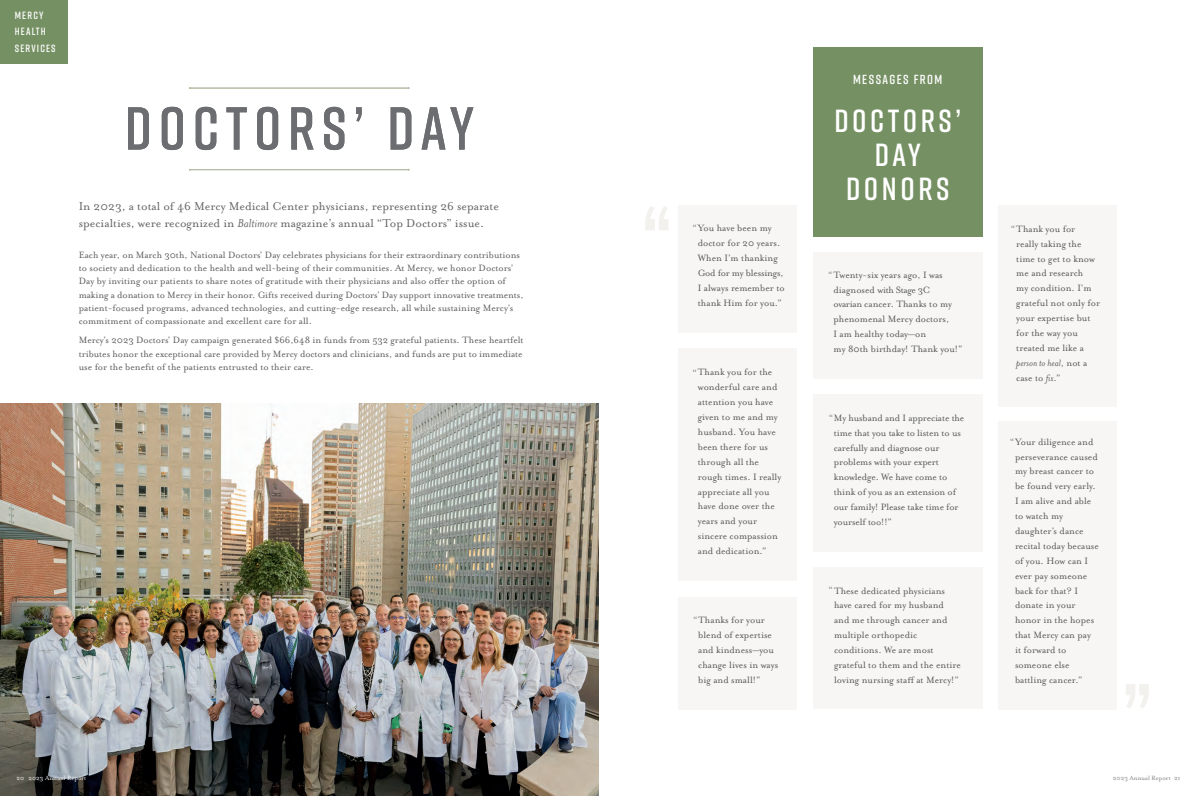
<style>
.page{position:relative;width:1197px;height:796px;background:#fff}
.page>*{position:absolute;margin:0;border:0;box-sizing:border-box;transform-origin:0 0}
.t1{font:600 60.38px "Rift";letter-spacing:.105em;color:#6c6d70}
.t2{font:600 31.94px "Rift";letter-spacing:.11em;color:#fff}
.t3{font:13.12px/17.5px "Mrs Eaves Roman";color:#636366}
.t4{font:600 13.12px "Rift";letter-spacing:.105em;color:#fff}
.t5{font:10.5px/14.9px "Mrs Eaves Roman";color:#57585a}
.t6{font:10.5px/13.1px "Mrs Eaves Roman";color:#5c5c5f}
.t7{font:600 10.5px/16.6px "Rift";letter-spacing:.11em;color:#fff}
.t8{font:7px "Mrs Eaves Roman";color:#808285}
.t9{font:7px "Mrs Eaves Roman";color:#fff}
.s1{font-family:"Mrs Eaves";font-style:italic}
.s2{color:#656568}
</style>
<div class="page">
<img style="left:0;top:403px;width:598px;height:392px">
<div style="left:0;top:0;width:68px;height:63px;background:#759063"></div>
<div style="left:813px;top:47px;width:170px;height:189px;background:#759063"></div>
<hr style="left:190px;top:169px;width:219px;height:1px;background:#b4bda5">
<hr style="left:190px;top:88px;width:219px;height:1px;background:#b4bda5">
<div style="left:678px;top:349px;width:119px;height:232px;background:#f7f6f4"></div>
<div style="left:813px;top:567px;width:170px;height:142px;background:#f7f6f4"></div>
<div style="left:813px;top:394px;width:170px;height:157px;background:#f7f6f4"></div>
<div style="left:998px;top:421px;width:119px;height:288px;background:#f7f6f4"></div>
<div style="left:813px;top:252px;width:170px;height:126px;background:#f7f6f4"></div>
<div style="left:998px;top:205px;width:119px;height:201px;background:#f7f6f4"></div>
<div style="left:678px;top:205px;width:119px;height:128px;background:#f7f6f4"></div>
<div style="left:678px;top:597px;width:119px;height:112px;background:#f7f6f4"></div>
<p class="t7" style="left:15px;top:6px;width:42px">MERCY<br>HEALTH<br>SERVICES</p>
<p class="t1" style="left:125px;top:85px;width:351px">DOCTORS’ DAY</p>
<p class="t3" style="left:79px;top:197px;width:422px">In 2023, a total of 46 Mercy Medical Center physicians, representing 26 separate specialties, were recognized in <span class="s1">Baltimore</span> magazine’s annual “Top Doctors” issue.</p>
<p class="t6" style="left:79px;top:248px;width:446px">Each year, on March 30th, National Doctors’ Day celebrates physicians for their extraordinary contributions to society and dedication to the health and well-being of their communities. At Mercy, we honor Doctors’ Day by inviting our patients to share notes of gratitude with their physicians and also offer the option of making a donation to Mercy in their honor. Gifts received during Doctors’ Day support innovative treatments, patient-focused programs, advanced technologies, and cutting-edge research, all while sustaining Mercy’s commitment of compassionate and excellent care for all.</p>
<p class="t6" style="left:79px;top:334px;width:446px;text-align:justify">Mercy’s 2023 Doctors’ Day campaign generated $66,648 in funds from 532 grateful patients. These heartfelt tributes honor the exceptional care provided by Mercy doctors and clinicians, and funds are put to immediate use for the benefit of the patients entrusted to their care.</p>
<p class="t9" style="left:17px;top:774px;width:71px">20 2023 Annual Report</p>
<p class="t5" style="left:693px;top:220px;width:81px"><span class="s2">“</span>You have been my</p>
<p class="t5" style="left:698px;top:235px;width:88px">doctor for 20 years.<br>When I’m thanking<br>God for my blessings,<br>I always remember to thank Him for you.”</p>
<p class="t5" style="left:693px;top:365px;width:81px"><span class="s2">“</span>Thank you for the</p>
<p class="t5" style="left:698px;top:380px;width:85px">wonderful care and attention you have given to me and my husband. You have been there for us through all the rough times. I really appreciate all you have done over the years and your sincere compassion and dedication.”</p>
<p class="t5" style="left:698px;top:612px;width:82px;text-indent:-5px"><span class="s2">“</span>Thanks for your blend of expertise and kindness—you change lives in ways big and small!”</p>
<p class="t4" style="left:853px;top:70px;width:91px">MESSAGES FROM</p>
<p class="t2" style="left:834px;top:98px;width:128px">DOCTORS’</p>
<p class="t2" style="left:875px;top:132px;width:48px">DAY</p>
<p class="t2" style="left:846px;top:166px;width:105px">DONORS</p>
<p class="t5" style="left:828px;top:267px;width:116px"><span class="s2">“</span>Twenty-six years ago, I was</p>
<p class="t5" style="left:834px;top:282px;width:98px">diagnosed with Stage 3C</p>
<p class="t5" style="left:834px;top:297px;width:120px">ovarian cancer. Thanks to my</p>
<p class="t5" style="left:834px;top:312px;width:117px">phenomenal Mercy doctors,</p>
<p class="t5" style="left:834px;top:327px;width:94px">I am healthy today—on</p>
<p class="t5" style="left:834px;top:341px;width:131px">my 80th birthday! Thank you!”</p>
<p class="t5" style="left:1011px;top:221px;width:66px"><span class="s2">“</span>Thank you for</p>
<p class="t5" style="left:1016px;top:236px;width:80px">really taking the time to get to know me and research</p>
<p class="t5" style="left:1016px;top:281px;width:85px">my condition. I’m grateful not only for your expertise but</p>
<p class="t5" style="left:1016px;top:325px;width:73px">for the way you treated me like a <span class="s1">person to heal</span>, not a case to <span class="s1">fix</span>.”</p>
<p class="t5" style="left:829px;top:410px;width:137px"><span class="s2">“</span>My husband and I appreciate the</p>
<p class="t5" style="left:834px;top:425px;width:129px">time that you take to listen to us carefully and diagnose our problems with your expert knowledge. We have come to think of you as an extension of our family! Please take time for yourself too!!”</p>
<p class="t5" style="left:1015px;top:434px;width:84px;text-indent:-5px"><span class="s2">“</span>Your diligence and perseverance caused my breast cancer to be found very early.<br>I am alive and able to watch my</p>
<p class="t5" style="left:1015px;top:523px;width:85px">daughter’s dance recital today because of you. How can I ever pay someone back for that? I donate in your honor in the hopes that Mercy can pay</p>
<p class="t5" style="left:1015px;top:642px;width:53px">it forward to</p>
<p class="t5" style="left:1015px;top:657px;width:69px">someone else battling cancer.”</p>
<p class="t5" style="left:828px;top:583px;width:118px"><span class="s2">“</span>These dedicated physicians</p>
<p class="t5" style="left:834px;top:597px;width:111px">have cared for my husband</p>
<p class="t5" style="left:834px;top:612px;width:115px">and me through cancer and multiple orthopedic</p>
<p class="t5" style="left:834px;top:642px;width:128px">conditions. We are most grateful to them and the entire loving nursing staff at Mercy!”</p>
<p class="t8" style="left:1113px;top:774px;width:69px">2023 Annual Report 21</p>
</div>
